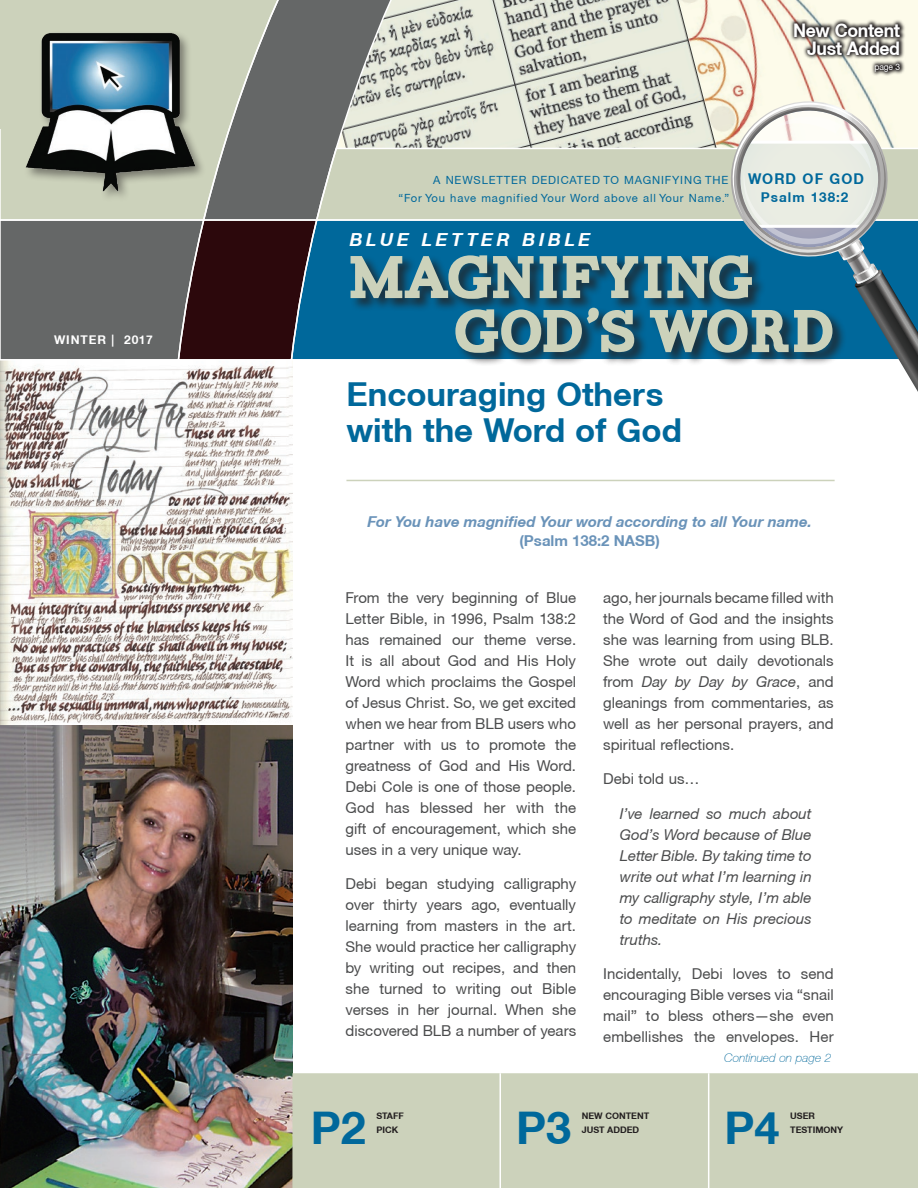
<style>
.page{position:relative;width:918px;height:1188px;background:#fff}
.page>*{position:absolute;margin:0;border:0;box-sizing:border-box;transform-origin:0 0}
.t1{font:60px/54px "Carton";letter-spacing:-.035em;color:#ccd2bb}
.t2{font:700 45px "Helvetica Neue CE";color:#00689b}
.t3{font:700 33px/36px "Helvetica Neue CE";color:#00689b}
.t4{font:700 18.75px/17.9px "Helvetica Neue CE";letter-spacing:-.02em;color:#fff;text-align:right;scale:.94 1}
.t5{font:italic 700 18px "Helvetica Neue CE";letter-spacing:.2em;color:#fff}
.t6{font:15px/21px "Helvetica Neue CE";color:#4b4c4d;text-align:justify}
.t7{font:italic 15px/21px "Helvetica Neue CE";color:#4b4c4d;text-align:justify}
.t8{font:italic 700 15px "Helvetica Neue CE";color:#6a93b9}
.t9{font:700 15px "Helvetica Neue CE";color:#6a93b9}
.t10{font:700 14.85px "Helvetica Neue CE";letter-spacing:.075em;color:#00689b;scale:.95 1}
.t11{font:700 13.5px "Helvetica Neue CE";letter-spacing:.075em;color:#00689b}
.t12{font:italic 100 12px "Helvetica Neue CE";color:#00689b}
.t13{font:700 12px "Helvetica Neue CE";letter-spacing:.075em;color:#fff}
.t14{font:11.25px "Helvetica Neue CE";letter-spacing:.075em;color:#00689b}
.t15{font:700 9px/13.5px "Helvetica Neue CE";color:#231f20}
.t16{font:9px "Helvetica Neue CE";color:#fff;scale:.94 1}
.s1{font-style:italic}
</style>
<div class="page">
<img style="left:0;top:392px;width:292px;height:334px">
<img style="left:0;top:726px;width:292px;height:462px">
<svg style="left:0;top:1073px;width:1px;height:115px"></svg>
<hr style="left:346px;top:480px;width:489px;height:1px;background:#ccd2bb">
<div style="left:292px;top:1073px;width:626px;height:115px;background:#ccd2bb"></div>
<hr style="left:500px;top:1073px;width:1px;height:115px;background:#fff">
<hr style="left:708px;top:1073px;width:1px;height:115px;background:#fff">
<svg style="left:0;top:0;width:918px;height:392px;background:#8a9ea2"></svg>
<svg style="left:789px;top:19px;width:116px;height:58px;background:#9c988f"></svg>
<p class="t13" style="left:54px;top:333px;width:100px">WINTER | 2017</p>
<p class="t4" style="left:793px;top:22px;width:115px">New Content<br>Just Added</p>
<p class="t16" style="left:875px;top:61px;width:29px">page 3</p>
<p class="t14" style="left:433px;top:173px;width:297px">A NEWSLETTER DEDICATED TO MAGNIFYING THE</p>
<p class="t10" style="left:748px;top:169px;width:123px">WORD OF GOD</p>
<p class="t14" style="left:398px;top:191px;width:332px">“For You have magnified Your Word above all Your Name.”</p>
<p class="t11" style="left:761px;top:188px;width:89px">Psalm 138:2</p>
<p class="t5" style="left:350px;top:229px;width:242px">BLUE LETTER BIBLE</p>
<h1 class="t1" style="left:453px;top:252px;width:383px;text-indent:-106px">MagnifYING<br>GOD’S WORD</h1>
<h3 class="t3" style="left:346px;top:376px;width:337px">Encouraging Others with the Word of God</h3>
<p class="t8" style="left:368px;top:512px;width:446px">For You have magnified Your word according to all Your name.</p>
<p class="t9" style="left:520px;top:532px;width:142px">(Psalm 138:2 NASB)</p>
<p class="t6" style="left:346px;top:587px;width:232px">From the very beginning of Blue Letter Bible, in 1996, Psalm 138:2 has remained our theme verse.<br>It is all about God and His Holy Word which proclaims the Gospel of Jesus Christ. So, we get excited when we hear from BLB users who partner with us to promote the greatness of God and His Word.<br>Debi Cole is one of those people.<br>God has blessed her with the gift of encouragement, which she uses in a very unique way.</p>
<p class="t6" style="left:346px;top:873px;width:232px">Debi began studying calligraphy over thirty years ago, eventually learning from masters in the art.<br>She would practice her calligraphy by writing out recipes, and then she turned to writing out Bible verses in her journal. When she discovered BLB a number of years</p>
<p class="t6" style="left:603px;top:587px;width:232px">ago, her journals became filled with the Word of God and the insights she was learning from using BLB.<br>She wrote out daily devotionals from <span class="s1">Day by Day by Grace</span>, and gleanings from commentaries, as well as her personal prayers, and spiritual reflections.</p>
<p class="t6" style="left:603px;top:768px;width:98px">Debi told us…</p>
<p class="t7" style="left:620px;top:803px;width:194px">I’ve learned so much about God’s Word because of Blue Letter Bible. By taking time to write out what I’m learning in my calligraphy style, I’m able to meditate on His precious truths.</p>
<p class="t6" style="left:603px;top:963px;width:232px">Incidentally, Debi loves to send encouraging Bible verses via “snail mail” to bless others—she even embellishes the envelopes. Her</p>
<p class="t12" style="left:724px;top:1051px;width:109px">Continued on page 2</p>
<h2 class="t2" style="left:311px;top:1100px;width:57px">P2</h2>
<p class="t15" style="left:376px;top:1110px;width:29px">STAFF<br>PICK</p>
<h2 class="t2" style="left:516px;top:1100px;width:57px">P3</h2>
<p class="t15" style="left:582px;top:1110px;width:69px">NEW CONTENT<br>JUST ADDED</p>
<h2 class="t2" style="left:724px;top:1100px;width:57px">P4</h2>
<p class="t15" style="left:790px;top:1110px;width:54px">USER<br>TESTIMONY</p>
</div>
